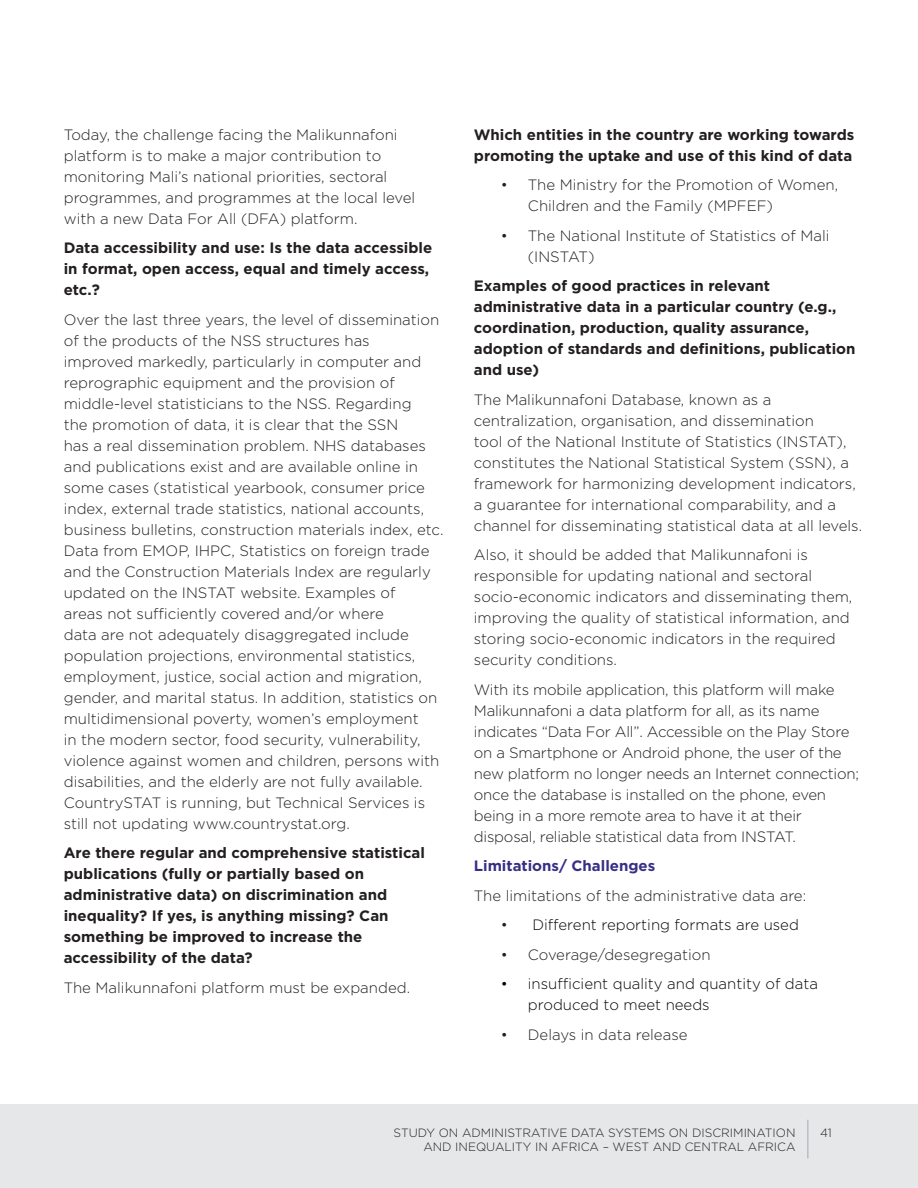
<style>
.page{position:relative;width:918px;height:1188px;background:#fff}
.page>*{position:absolute;margin:0;border:0;box-sizing:border-box;transform-origin:0 0}
.t1{font:300 15px/21px "Gotham";color:#231f20}
.t2{font:700 15px/21px "Gotham";color:#231f20}
.t3{font:300 15px/21px "Gotham";color:#040503}
.t4{font:700 15px "Gotham";color:#382f85}
.t5{font:300 12px/13.8px "Gotham";color:#231f20;text-align:right}
.s1{color:#231f20}
</style>
<div class="page">
<div style="left:0;top:1104px;width:918px;height:84px;background:#e6e7e9"></div>
<hr style="left:807px;top:1120px;width:1px;height:38px;background:#a8a9ad">
<p class="t1" style="left:64px;top:123px;width:353px">Today, the challenge facing the Malikunnafoni platform is to make a major contribution to monitoring Mali’s national priorities, sectoral programmes, and programmes at the local level with a new Data For All (DFA) platform.</p>
<p class="t2" style="left:64px;top:237px;width:370px">Data accessibility and use: Is the data accessible in format, open access, equal and timely access, etc.?</p>
<p class="t1" style="left:64px;top:308px;width:381px">Over the last three years, the level of dissemination of the products of the NSS structures has<br>improved markedly, particularly in computer and reprographic equipment and the provision of middle-level statisticians to the NSS. Regarding<br>the promotion of data, it is clear that the SSN<br>has a real dissemination problem. NHS databases and publications exist and are available online in some cases (statistical yearbook, consumer price index, external trade statistics, national accounts, business bulletins, construction materials index, etc.<br>Data from EMOP, IHPC, Statistics on foreign trade and the Construction Materials Index are regularly updated on the INSTAT website. Examples of<br>areas not sufficiently covered and/or where<br>data are not adequately disaggregated include population projections, environmental statistics, employment, justice, social action and migration, gender, and marital status. In addition, statistics on multidimensional poverty, women’s employment<br>in the modern sector, food security, vulnerability, violence against women and children, persons with disabilities, and the elderly are not fully available.<br>CountrySTAT is running, but Technical Services is still not updating www.countrystat.org.</p>
<p class="t2" style="left:64px;top:842px;width:363px">Are there regular and comprehensive statistical publications (fully or partially based on administrative data) on discrimination and inequality? If yes, is anything missing? Can something be improved to increase the accessibility of the data?</p>
<p class="t1" style="left:64px;top:976px;width:348px">The Malikunnafoni platform must be expanded.</p>
<p class="t2" style="left:474px;top:124px;width:382px">Which entities in the country are working towards promoting the uptake and use of this kind of data</p>
<p class="t1" style="left:528px;top:174px;width:312px;text-indent:-27px">• The Ministry for the Promotion of Women,<br>Children and the Family (MPFEF)</p>
<p class="t1" style="left:528px;top:224px;width:303px;text-indent:-27px">• The National Institute of Statistics of Mali (INSTAT)</p>
<p class="t2" style="left:474px;top:275px;width:383px">Examples of good practices in relevant administrative data in a particular country (e.g., coordination, production, quality assurance, adoption of standards and definitions, publication and use)</p>
<p class="t1" style="left:474px;top:388px;width:390px">The Malikunnafoni Database, known as a centralization, organisation, and dissemination<br>tool of the National Institute of Statistics (INSTAT), constitutes the National Statistical System (SSN), a framework for harmonizing development indicators, a guarantee for international comparability, and a channel for disseminating statistical data at all levels.</p>
<p class="t1" style="left:474px;top:544px;width:380px">Also, it should be added that Malikunnafoni is responsible for updating national and sectoral socio-economic indicators and disseminating them, improving the quality of statistical information, and storing socio-economic indicators in the required security conditions.</p>
<p class="t1" style="left:474px;top:678px;width:387px">With its mobile application, this platform will make Malikunnafoni a data platform for all, as its name indicates “Data For All”. Accessible on the Play Store on a Smartphone or Android phone, the user of the new platform no longer needs an Internet connection; once the database is installed on the phone, even being in a more remote area to have it at their disposal, reliable statistical data from INSTAT.</p>
<p class="t4" style="left:474px;top:856px;width:183px">Limitations/ Challenges</p>
<p class="t1" style="left:474px;top:884px;width:334px">The limitations of the administrative data are:</p>
<p class="t3" style="left:501px;top:914px;width:300px"><span class="s1">•</span> Different reporting formats are used</p>
<p class="t1" style="left:501px;top:943px;width:211px">• Coverage/desegregation</p>
<p class="t3" style="left:528px;top:973px;width:292px;text-indent:-27px">• insufficient quality and quantity of data produced to meet needs</p>
<p class="t1" style="left:501px;top:1023px;width:188px">• Delays in data release</p>
<p class="t5" style="left:394px;top:1125px;width:403px">STUDY ON ADMINISTRATIVE DATA SYSTEMS ON DISCRIMINATION<br>AND INEQUALITY IN AFRICA – WEST AND CENTRAL AFRICA</p>
<p class="t5" style="left:820px;top:1125px;width:13px">41</p>
</div>
